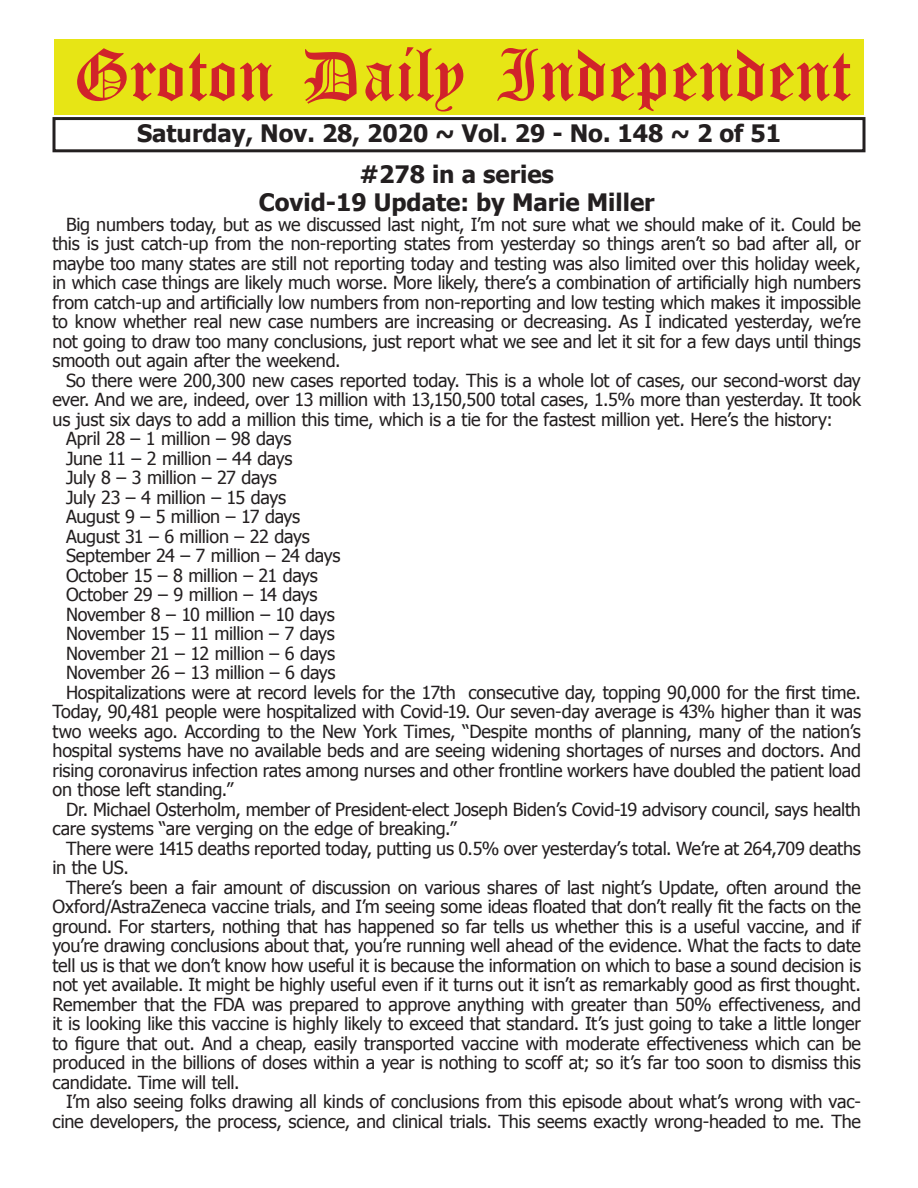
<style>
.page{position:relative;width:918px;height:1188px;background:#fff}
.page>*{position:absolute;margin:0;border:0;box-sizing:border-box;transform-origin:0 0}
.t1{font:54px "Old English Five";color:#d1232a}
.t2{font:700 24px/28.8px "Tahoma";color:#231f20;text-align:center}
.t3{font:18px/19.5px "Tahoma";letter-spacing:-.01em;color:#231f20;text-align:justify}
</style>
<div class="page">
<div style="left:52px;top:117px;width:814px;height:35px;border:3px solid #231f20"></div>
<div style="left:54px;top:40px;width:810px;height:75px;background:#e7e515"></div>
<h1 class="t1" style="left:73px;top:50px;width:779px">Groton Daily Independent</h1>
<h2 class="t2" style="left:137px;top:117px;width:645px">Saturday, Nov. 28, 2020 ~ Vol. 29 - No. 148 ~ 2 of 51</h2>
<h2 class="t2" style="left:259px;top:158px;width:397px">#278 in a series<br>Covid-19 Update: by Marie Miller</h2>
<p class="t3" style="left:52px;top:214px;width:810px;text-indent:14px">Big numbers today, but as we discussed last night, I’m not sure what we should make of it. Could be this is just catch-up from the non-reporting states from yesterday so things aren’t so bad after all, or maybe too many states are still not reporting today and testing was also limited over this holiday week, in which case things are likely much worse. More likely, there’s a combination of artificially high numbers from catch-up and artificially low numbers from non-reporting and low testing which makes it impossible to know whether real new case numbers are increasing or decreasing. As I indicated yesterday, we’re not going to draw too many conclusions, just report what we see and let it sit for a few days until things smooth out again after the weekend.</p>
<p class="t3" style="left:66px;top:370px;width:796px">So there were 200,300 new cases reported today. This is a whole lot of cases, our second-worst day</p>
<p class="t3" style="left:52px;top:389px;width:810px">ever. And we are, indeed, over 13 million with 13,150,500 total cases, 1.5% more than yesterday. It took</p>
<p class="t3" style="left:52px;top:409px;width:782px">us just six days to add a million this time, which is a tie for the fastest million yet. Here’s the history:</p>
<p class="t3" style="left:66px;top:428px;width:227px">April 28 – 1 million – 98 days</p>
<p class="t3" style="left:66px;top:448px;width:228px">June 11 – 2 million – 44 days</p>
<p class="t3" style="left:66px;top:467px;width:212px">July 8 – 3 million – 27 days</p>
<p class="t3" style="left:66px;top:487px;width:222px">July 23 – 4 million – 15 days</p>
<p class="t3" style="left:66px;top:506px;width:236px">August 9 – 5 million – 17 days</p>
<p class="t3" style="left:66px;top:526px;width:245px">August 31 – 6 million – 22 days</p>
<p class="t3" style="left:66px;top:545px;width:276px">September 24 – 7 million – 24 days</p>
<p class="t3" style="left:66px;top:565px;width:254px">October 15 – 8 million – 21 days</p>
<p class="t3" style="left:66px;top:584px;width:253px">October 29 – 9 million – 14 days</p>
<p class="t3" style="left:66px;top:604px;width:270px">November 8 – 10 million – 10 days</p>
<p class="t3" style="left:66px;top:623px;width:270px">November 15 – 11 million – 7 days</p>
<p class="t3" style="left:66px;top:643px;width:271px">November 21 – 12 million – 6 days</p>
<p class="t3" style="left:66px;top:662px;width:271px">November 26 – 13 million – 6 days</p>
<p class="t3" style="left:66px;top:682px;width:796px">Hospitalizations were at record levels for the 17th consecutive day, topping 90,000 for the first time.</p>
<p class="t3" style="left:52px;top:701px;width:810px">Today, 90,481 people were hospitalized with Covid-19. Our seven-day average is 43% higher than it was</p>
<p class="t3" style="left:52px;top:721px;width:810px">two weeks ago. According to the New York Times, “Despite months of planning, many of the nation’s</p>
<p class="t3" style="left:52px;top:740px;width:810px">hospital systems have no available beds and are seeing widening shortages of nurses and doctors. And</p>
<p class="t3" style="left:52px;top:760px;width:810px">rising coronavirus infection rates among nurses and other frontline workers have doubled the patient load</p>
<p class="t3" style="left:52px;top:779px;width:182px">on those left standing.”</p>
<p class="t3" style="left:66px;top:799px;width:797px">Dr. Michael Osterholm, member of President-elect Joseph Biden’s Covid-19 advisory council, says health</p>
<p class="t3" style="left:52px;top:818px;width:406px">care systems “are verging on the edge of breaking.”</p>
<p class="t3" style="left:66px;top:838px;width:797px">There were 1415 deaths reported today, putting us 0.5% over yesterday’s total. We’re at 264,709 deaths</p>
<p class="t3" style="left:52px;top:857px;width:78px">in the US.</p>
<p class="t3" style="left:66px;top:877px;width:796px">There’s been a fair amount of discussion on various shares of last night’s Update, often around the</p>
<p class="t3" style="left:52px;top:896px;width:810px">Oxford/AstraZeneca vaccine trials, and I’m seeing some ideas floated that don’t really fit the facts on the</p>
<p class="t3" style="left:52px;top:916px;width:810px">ground. For starters, nothing that has happened so far tells us whether this is a useful vaccine, and if</p>
<p class="t3" style="left:52px;top:935px;width:810px">you’re drawing conclusions about that, you’re running well ahead of the evidence. What the facts to date</p>
<p class="t3" style="left:52px;top:955px;width:810px">tell us is that we don’t know how useful it is because the information on which to base a sound decision is</p>
<p class="t3" style="left:52px;top:974px;width:810px">not yet available. It might be highly useful even if it turns out it isn’t as remarkably good as first thought.</p>
<p class="t3" style="left:52px;top:994px;width:810px">Remember that the FDA was prepared to approve anything with greater than 50% effectiveness, and</p>
<p class="t3" style="left:52px;top:1013px;width:810px">it is looking like this vaccine is highly likely to exceed that standard. It’s just going to take a little longer</p>
<p class="t3" style="left:52px;top:1033px;width:810px">to figure that out. And a cheap, easily transported vaccine with moderate effectiveness which can be</p>
<p class="t3" style="left:52px;top:1052px;width:810px">produced in the billions of doses within a year is nothing to scoff at; so it’s far too soon to dismiss this</p>
<p class="t3" style="left:52px;top:1072px;width:189px">candidate. Time will tell.</p>
<p class="t3" style="left:66px;top:1091px;width:796px">I’m also seeing folks drawing all kinds of conclusions from this episode about what’s wrong with vac-</p>
<p class="t3" style="left:52px;top:1111px;width:810px">cine developers, the process, science, and clinical trials. This seems exactly wrong-headed to me. The</p>
</div>
